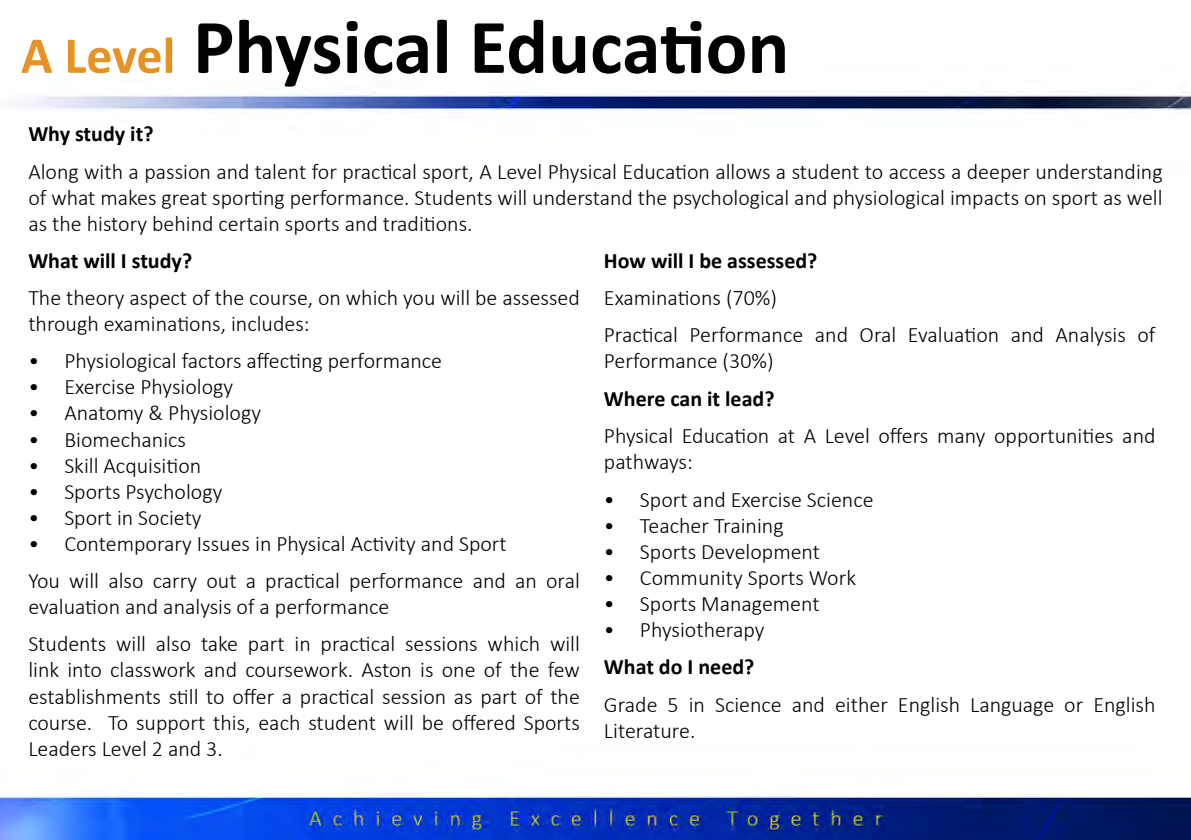
<style>
.page{position:relative;width:1191px;height:840px;background:#fff}
.page>*{position:absolute;margin:0;border:0;box-sizing:border-box;transform-origin:0 0}
.t1{font:700 78px "Calibri";color:#000}
.t2{font:300 22px/26px "Calibri";color:#000}
.t3{font:700 22px "Calibri";color:#000}
.s1{font-size:52px;color:#e89224}
</style>
<div class="page">
<img style="left:0;top:91px;width:1191px;height:748px">
<h1 class="t1" style="left:21px;top:-8px;width:770px"><span class="s1">A Level</span> Physical Education</h1>
<p class="t3" style="left:28px;top:118px;width:127px">Why study it?</p>
<p class="t2" style="left:28px;top:158px;width:1135px;text-align:justify">Along with a passion and talent for practical sport, A Level Physical Education allows a student to access a deeper understanding of what makes great sporting performance. Students will understand the psychological and physiological impacts on sport as well as the history behind certain sports and traditions.</p>
<p class="t3" style="left:28px;top:244px;width:165px">What will I study?</p>
<p class="t2" style="left:28px;top:284px;width:553px">The theory aspect of the course, on which you will be assessed through examinations, includes:</p>
<p class="t2" style="left:28px;top:348px;width:415px">• Physiological factors affecting performance</p>
<p class="t2" style="left:28px;top:374px;width:206px">• Exercise Physiology</p>
<p class="t2" style="left:28px;top:400px;width:234px">• Anatomy &amp; Physiology</p>
<p class="t2" style="left:28px;top:426px;width:159px">• Biomechanics</p>
<p class="t2" style="left:28px;top:452px;width:174px">• Skill Acquisition</p>
<p class="t2" style="left:28px;top:478px;width:195px">• Sports Psychology</p>
<p class="t2" style="left:28px;top:504px;width:175px">• Sport in Society</p>
<p class="t2" style="left:28px;top:524px;width:553px;line-height:37.4px">• Contemporary Issues in Physical Activity and Sport<br>You will also carry out a practical performance and an oral</p>
<p class="t2" style="left:28px;top:587px;width:553px;line-height:37.4px">evaluation and analysis of a performance<br>Students will also take part in practical sessions which will</p>
<p class="t2" style="left:28px;top:656px;width:553px;text-align:justify">link into classwork and coursework. Aston is one of the few establishments still to offer a practical session as part of the course. To support this, each student will be offered Sports Leaders Level 2 and 3.</p>
<p class="t3" style="left:604px;top:245px;width:215px">How will I be assessed?</p>
<p class="t2" style="left:604px;top:279px;width:553px;line-height:37.4px">Examinations (70%)<br>Practical Performance and Oral Evaluation and Analysis of</p>
<p class="t2" style="left:604px;top:348px;width:171px">Performance (30%)</p>
<p class="t3" style="left:604px;top:383px;width:172px">Where can it lead?</p>
<p class="t2" style="left:604px;top:422px;width:553px">Physical Education at A Level offers many opportunities and pathways:</p>
<p class="t2" style="left:604px;top:486px;width:271px">• Sport and Exercise Science</p>
<p class="t2" style="left:604px;top:512px;width:181px">• Teacher Training</p>
<p class="t2" style="left:604px;top:538px;width:218px">• Sports Development</p>
<p class="t2" style="left:604px;top:564px;width:253px">• Community Sports Work</p>
<p class="t2" style="left:604px;top:590px;width:217px">• Sports Management</p>
<p class="t2" style="left:604px;top:616px;width:162px">• Physiotherapy</p>
<p class="t3" style="left:604px;top:651px;width:152px">What do I need?</p>
<p class="t2" style="left:604px;top:690px;width:553px">Grade 5 in Science and either English Language or English<br>Literature.</p>
</div>
